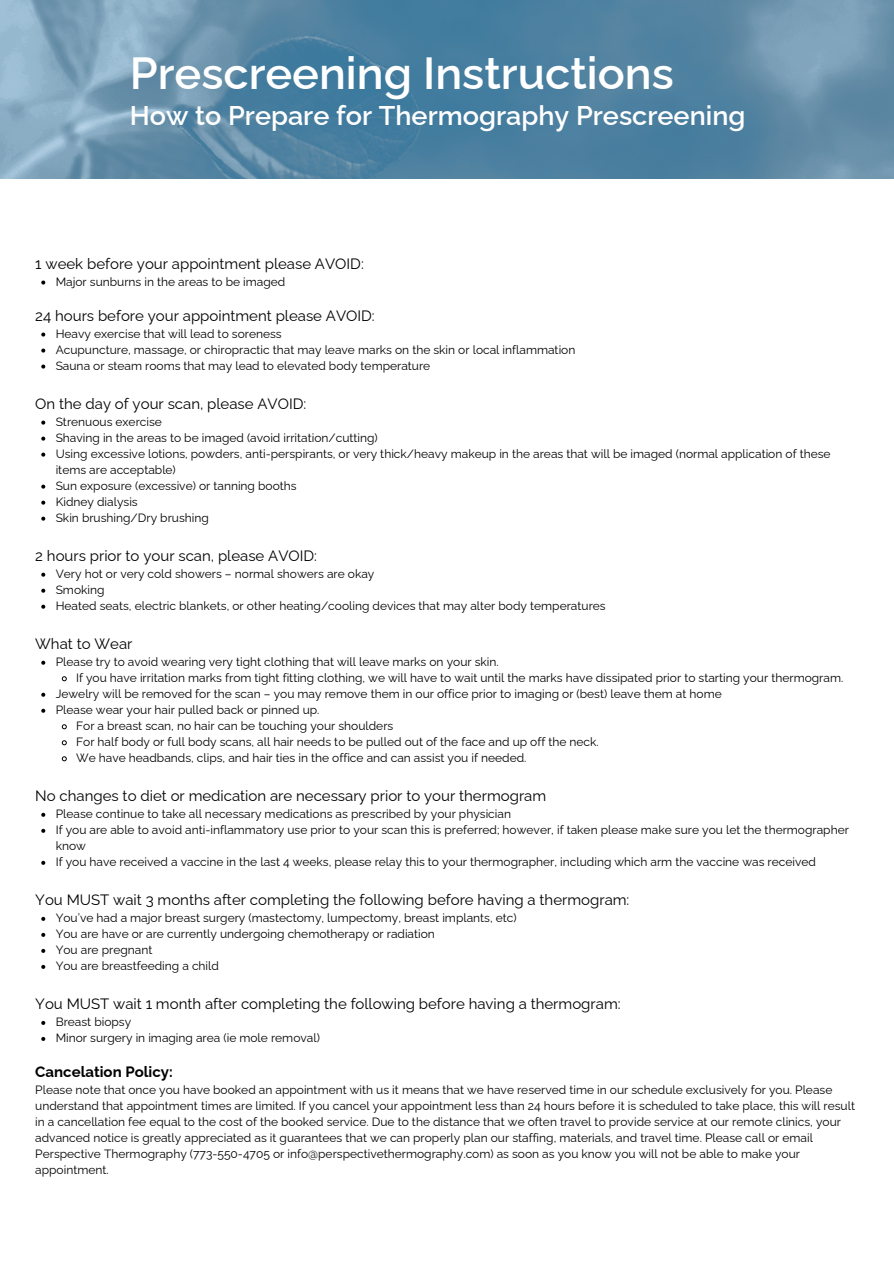
<style>
.page{position:relative;width:894px;height:1264px;background:#fff}
.page>*{position:absolute;margin:0;border:0;box-sizing:border-box;transform-origin:0 0}
.t1{font:600 45px "Raleway";color:#fff}
.t2{font:600 27px "Raleway";color:#fff}
.t3{font:15px "Raleway";color:#000}
.t4{font:700 15px "Raleway";color:#000}
.t5{font:12px/16px "Raleway";color:#000}
</style>
<div class="page">
<img style="left:0;top:0;width:893px;height:179px">
<svg style="left:41px;top:280px;width:4px;height:4px"></svg>
<svg style="left:41px;top:332px;width:4px;height:4px"></svg>
<svg style="left:41px;top:348px;width:4px;height:4px"></svg>
<svg style="left:41px;top:364px;width:4px;height:4px"></svg>
<svg style="left:41px;top:420px;width:4px;height:4px"></svg>
<svg style="left:41px;top:436px;width:4px;height:4px"></svg>
<svg style="left:41px;top:452px;width:4px;height:4px"></svg>
<svg style="left:41px;top:484px;width:4px;height:4px"></svg>
<svg style="left:41px;top:500px;width:4px;height:4px"></svg>
<svg style="left:41px;top:516px;width:4px;height:4px"></svg>
<svg style="left:41px;top:572px;width:4px;height:4px"></svg>
<svg style="left:41px;top:588px;width:4px;height:4px"></svg>
<svg style="left:41px;top:604px;width:4px;height:4px"></svg>
<svg style="left:41px;top:660px;width:4px;height:4px"></svg>
<svg style="left:61px;top:676px;width:6px;height:6px"></svg>
<svg style="left:41px;top:692px;width:4px;height:4px"></svg>
<svg style="left:41px;top:708px;width:4px;height:4px"></svg>
<svg style="left:61px;top:724px;width:6px;height:6px"></svg>
<svg style="left:61px;top:740px;width:6px;height:6px"></svg>
<svg style="left:61px;top:756px;width:6px;height:6px"></svg>
<svg style="left:41px;top:812px;width:4px;height:4px"></svg>
<svg style="left:41px;top:828px;width:4px;height:4px"></svg>
<svg style="left:41px;top:860px;width:4px;height:4px"></svg>
<svg style="left:41px;top:916px;width:4px;height:4px"></svg>
<svg style="left:41px;top:932px;width:4px;height:4px"></svg>
<svg style="left:41px;top:948px;width:4px;height:4px"></svg>
<svg style="left:41px;top:964px;width:4px;height:4px"></svg>
<svg style="left:41px;top:1020px;width:4px;height:4px"></svg>
<svg style="left:41px;top:1037px;width:4px;height:3px"></svg>
<h1 class="t1" style="left:130px;top:46px;width:545px">Prescreening Instructions</h1>
<h2 class="t2" style="left:130px;top:100px;width:617px">How to Prepare for Thermography Prescreening</h2>
<h3 class="t3" style="left:35px;top:254px;width:330px">1 week before your appointment please AVOID:</h3>
<p class="t5" style="left:56px;top:273px;width:231px">Major sunburns in the areas to be imaged</p>
<h3 class="t3" style="left:35px;top:306px;width:341px">24 hours before your appointment please AVOID:</h3>
<p class="t5" style="left:56px;top:325px;width:227px">Heavy exercise that will lead to soreness</p>
<p class="t5" style="left:56px;top:341px;width:521px">Acupuncture, massage, or chiropractic that may leave marks on the skin or local inflammation</p>
<p class="t5" style="left:56px;top:357px;width:376px">Sauna or steam rooms that may lead to elevated body temperature</p>
<h3 class="t3" style="left:35px;top:394px;width:272px">On the day of your scan, please AVOID:</h3>
<p class="t5" style="left:56px;top:413px;width:108px">Strenuous exercise</p>
<p class="t5" style="left:56px;top:429px;width:323px">Shaving in the areas to be imaged (avoid irritation/cutting)</p>
<p class="t5" style="left:56px;top:445px;width:776px">Using excessive lotions, powders, anti-perspirants, or very thick/heavy makeup in the areas that will be imaged (normal application of these items are acceptable)</p>
<p class="t5" style="left:56px;top:477px;width:242px">Sun exposure (excessive) or tanning booths</p>
<p class="t5" style="left:56px;top:493px;width:83px">Kidney dialysis</p>
<p class="t5" style="left:56px;top:509px;width:155px">Skin brushing/Dry brushing</p>
<h3 class="t3" style="left:35px;top:546px;width:283px">2 hours prior to your scan, please AVOID:</h3>
<p class="t5" style="left:56px;top:565px;width:320px">Very hot or very cold showers – normal showers are okay</p>
<p class="t5" style="left:56px;top:581px;width:50px">Smoking</p>
<p class="t5" style="left:56px;top:597px;width:551px">Heated seats, electric blankets, or other heating/cooling devices that may alter body temperatures</p>
<h3 class="t3" style="left:35px;top:634px;width:99px">What to Wear</h3>
<p class="t5" style="left:56px;top:653px;width:444px">Please try to avoid wearing very tight clothing that will leave marks on your skin.</p>
<p class="t5" style="left:76px;top:669px;width:768px">If you have irritation marks from tight fitting clothing, we will have to wait until the marks have dissipated prior to starting your thermogram.</p>
<p class="t5" style="left:56px;top:685px;width:667px">Jewelry will be removed for the scan – you may remove them in our office prior to imaging or (best) leave them at home</p>
<p class="t5" style="left:56px;top:701px;width:265px">Please wear your hair pulled back or pinned up.</p>
<p class="t5" style="left:76px;top:717px;width:319px">For a breast scan, no hair can be touching your shoulders</p>
<p class="t5" style="left:76px;top:733px;width:524px">For half body or full body scans, all hair needs to be pulled out of the face and up off the neck.</p>
<p class="t5" style="left:76px;top:749px;width:451px">We have headbands, clips, and hair ties in the office and can assist you if needed.</p>
<h3 class="t3" style="left:35px;top:786px;width:512px">No changes to diet or medication are necessary prior to your thermogram</h3>
<p class="t5" style="left:56px;top:805px;width:456px">Please continue to take all necessary medications as prescribed by your physician</p>
<p class="t5" style="left:56px;top:821px;width:794px">If you are able to avoid anti-inflammatory use prior to your scan this is preferred; however, if taken please make sure you let the thermographer know</p>
<p class="t5" style="left:56px;top:853px;width:761px">If you have received a vaccine in the last 4 weeks, please relay this to your thermographer, including which arm the vaccine was received</p>
<h3 class="t3" style="left:35px;top:890px;width:595px">You MUST wait 3 months after completing the following before having a thermogram:</h3>
<p class="t5" style="left:56px;top:909px;width:462px">You’ve had a major breast surgery (mastectomy, lumpectomy, breast implants, etc)</p>
<p class="t5" style="left:56px;top:925px;width:380px">You are have or are currently undergoing chemotherapy or radiation</p>
<p class="t5" style="left:56px;top:941px;width:98px">You are pregnant</p>
<p class="t5" style="left:56px;top:957px;width:165px">You are breastfeeding a child</p>
<h3 class="t3" style="left:35px;top:994px;width:586px">You MUST wait 1 month after completing the following before having a thermogram:</h3>
<p class="t5" style="left:56px;top:1013px;width:77px">Breast biopsy</p>
<p class="t5" style="left:56px;top:1029px;width:266px">Minor surgery in imaging area (ie mole removal)</p>
<p class="t4" style="left:35px;top:1062px;width:139px">Cancelation Policy:</p>
<p class="t5" style="left:35px;top:1081px;width:821px">Please note that once you have booked an appointment with us it means that we have reserved time in our schedule exclusively for you. Please understand that appointment times are limited. If you cancel your appointment less than 24 hours before it is scheduled to take place, this will result in a cancellation fee equal to the cost of the booked service. Due to the distance that we often travel to provide service at our remote clinics, your advanced notice is greatly appreciated as it guarantees that we can properly plan our staffing, materials, and travel time. Please call or email Perspective Thermography (773-550-4705 or info@perspectivethermography.com) as soon as you know you will not be able to make your appointment.</p>
</div>
